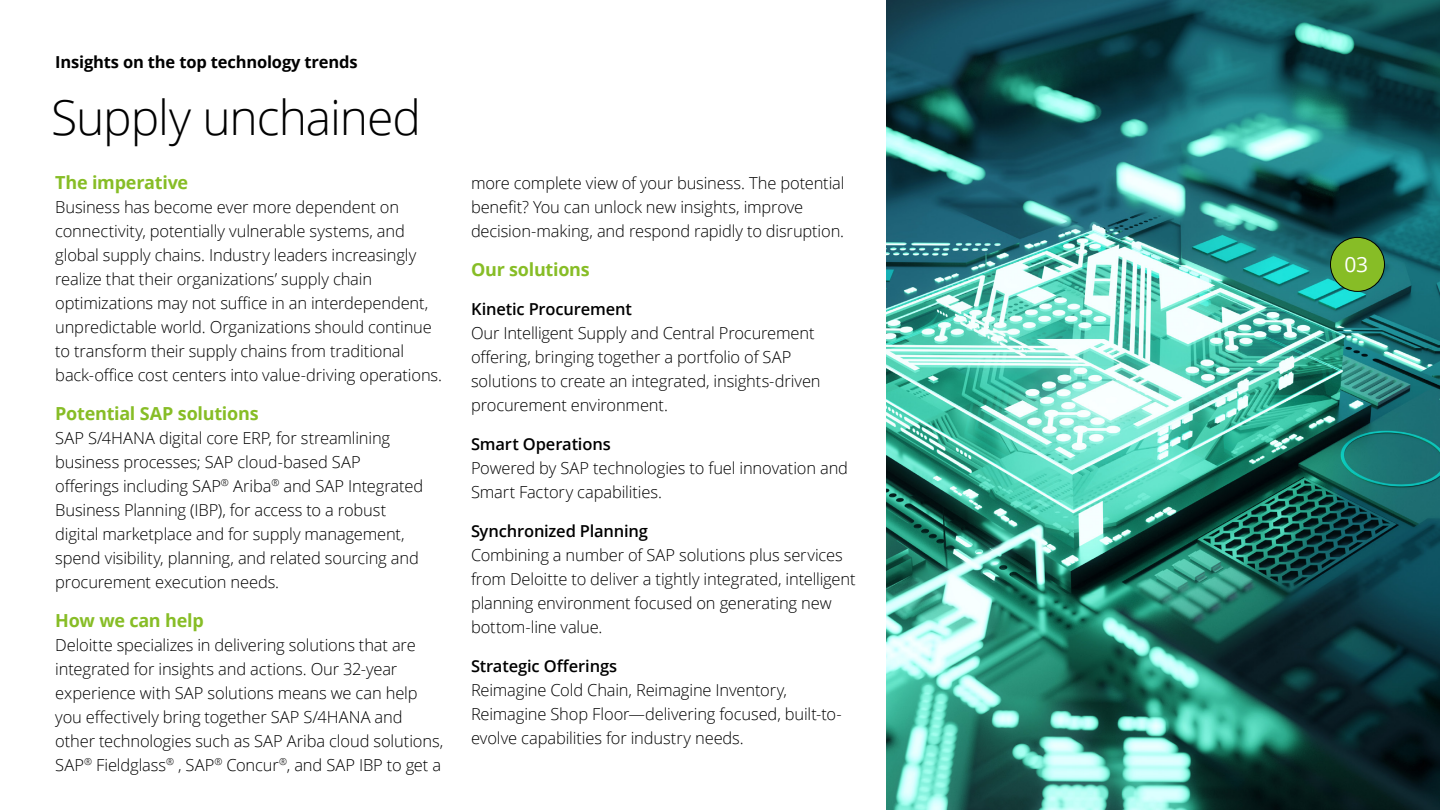
<style>
.page{position:relative;width:1440px;height:810px;background:#fff}
.page>*{position:absolute;margin:0;border:0;box-sizing:border-box;transform-origin:0 0}
.t1{font:300 48px "Open Sans";letter-spacing:-.02em;color:#000}
.t2{font:21px "Open Sans";color:#fff}
.t3{font:700 18px "Open Sans";letter-spacing:-.015em;color:#87bd26}
.t4{font:300 16.5px/24px "Open Sans";letter-spacing:-.01em;color:#000}
.t5{font:600 16.5px "Open Sans";letter-spacing:-.01em;color:#000}
.t6{font:700 16.5px "Open Sans";letter-spacing:-.01em;color:#000}
</style>
<div class="page">
<img style="left:887px;top:0;width:553px;height:810px">
<div style="left:1330px;top:237px;width:54px;height:54px;background:#87bd26;border-radius:50%"></div>
<div style="left:1330px;top:237px;width:55px;height:55px;border:1px solid #000;border-radius:50%"></div>
<p class="t6" style="left:55px;top:50px;width:304px">Insights on the top technology trends</p>
<h1 class="t1" style="left:51px;top:84px;width:372px">Supply unchained</h1>
<p class="t3" style="left:55px;top:169px;width:134px">The imperative</p>
<p class="t4" style="left:55px;top:194px;width:388px">Business has become ever more dependent on connectivity, potentially vulnerable systems, and global supply chains. Industry leaders increasingly realize that their organizations’ supply chain optimizations may not suffice in an interdependent, unpredictable world. Organizations should continue to transform their supply chains from traditional back-office cost centers into value-driving operations.</p>
<p class="t3" style="left:55px;top:400px;width:205px">Potential SAP solutions</p>
<p class="t4" style="left:55px;top:425px;width:369px">SAP S/4HANA digital core ERP, for streamlining business processes; SAP cloud-based SAP offerings including SAP<sup>®</sup> Ariba<sup>®</sup> and SAP Integrated Business Planning (IBP), for access to a robust digital marketplace and for supply management, spend visibility, planning, and related sourcing and procurement execution needs.</p>
<p class="t3" style="left:55px;top:607px;width:150px">How we can help</p>
<p class="t4" style="left:55px;top:632px;width:390px">Deloitte specializes in delivering solutions that are integrated for insights and actions. Our 32-year experience with SAP solutions means we can help you effectively bring together SAP S/4HANA and other technologies such as SAP Ariba cloud solutions, SAP<sup>®</sup> Fieldglass<sup>®</sup> , SAP<sup>®</sup> Concur<sup>®</sup>, and SAP IBP to get a</p>
<p class="t4" style="left:471px;top:170px;width:375px">more complete view of your business. The potential benefit? You can unlock new insights, improve decision-making, and respond rapidly to disruption.</p>
<p class="t3" style="left:471px;top:256px;width:120px">Our solutions</p>
<p class="t5" style="left:471px;top:297px;width:163px">Kinetic Procurement</p>
<p class="t4" style="left:471px;top:320px;width:351px">Our Intelligent Supply and Central Procurement offering, bringing together a portfolio of SAP solutions to create an integrated, insights-driven procurement environment.</p>
<p class="t5" style="left:471px;top:432px;width:141px">Smart Operations</p>
<p class="t4" style="left:471px;top:455px;width:379px">Powered by SAP technologies to fuel innovation and<br>Smart Factory capabilities.</p>
<p class="t5" style="left:471px;top:519px;width:179px">Synchronized Planning</p>
<p class="t4" style="left:471px;top:542px;width:386px">Combining a number of SAP solutions plus services from Deloitte to deliver a tightly integrated, intelligent planning environment focused on generating new bottom-line value.</p>
<p class="t5" style="left:471px;top:654px;width:148px">Strategic Offerings</p>
<p class="t4" style="left:471px;top:677px;width:372px">Reimagine Cold Chain, Reimagine Inventory,<br>Reimagine Shop Floor—delivering focused, built-to&shy;evolve capabilities for industry needs.</p>
<p class="t2" style="left:1344px;top:250px;width:25px">03</p>
</div>
